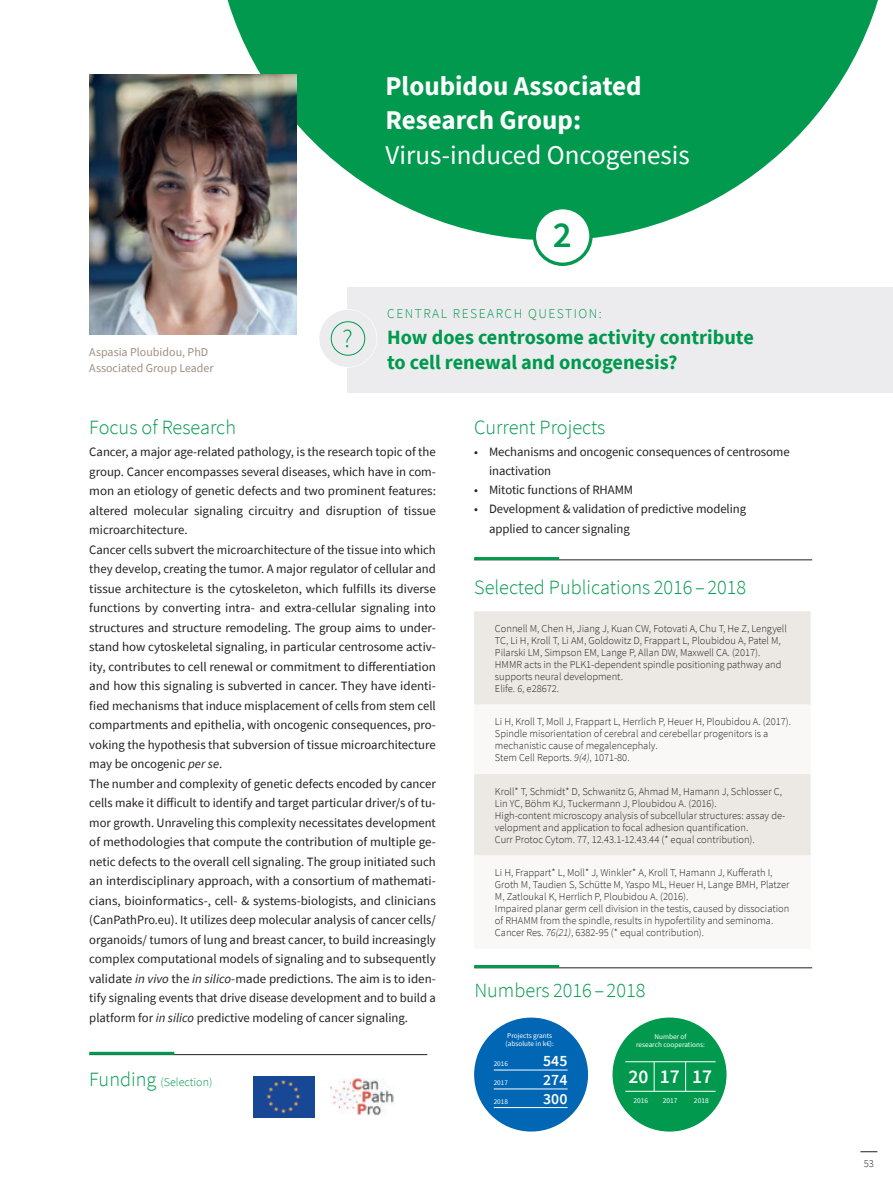
<style>
.page{position:relative;width:893px;height:1191px;background:#fff}
.page>*{position:absolute;margin:0;border:0;box-sizing:border-box;transform-origin:0 0}
.Fliesstext_EN{font:600 37.05px "Source Sans Pro";color:#00994e}
.Head_1_EN_Gruppe{font:700 27px/34.5px "Source Sans Pro";color:#fff}
.Head_1_EN_Gruppe-2{font:27px "Source Sans Pro";color:#fff}
.Head_2_EN{font:300 25.5px "Source Sans Pro";color:#00994e}
.Head_2_EN_Gruppe_Zwi{font:300 20.25px "Source Sans Pro";color:#00994e}
.Head_2_EN-2{font:700 20.25px/25.5px "Source Sans Pro";color:#00994e}
.t1{font:600 19.5px "Source Sans Pro";color:#fff}
.t2{font:600 15.75px "Source Sans Pro";color:#fff}
.Head_2_EN-3{font:300 13.5px "Source Sans Pro";letter-spacing:.11em;color:#00994e}
.Fliesstext_EN_8_5pt{font:12.75px/19.5px "Source Sans Pro";letter-spacing:-.005em;color:#231f20;text-align:justify}
.Figure{font:12px "Source Sans Pro";color:#9e9080}
.Head_2_EN_Gruppe_Zwi-2{font:300 12px "Source Sans Pro";color:#00994e}
.Publications_EN_Kurs{font:300 10.5px/12px "Source Sans Pro";color:#231f20}
.t3{font:7.35px "Source Sans Pro";color:#fff}
.t4{font:7.2px "Source Sans Pro";color:#fff}
.s1{font-style:italic}
.s2{font-size:20.25px}
</style>
<div class="page">
<svg style="left:860px;top:1151px;width:17px;height:1px"></svg>
<svg style="left:227px;top:0;width:651px;height:240px;fill:#00994e"></svg>
<img style="left:89px;top:74px;width:208px;height:260px">
<div style="left:534px;top:208px;width:57px;height:56px;background:#fff;border-radius:50%"></div>
<div style="left:533px;top:206px;width:60px;height:60px;border:3px solid #00994e;border-radius:50%"></div>
<div style="left:474px;top:611px;width:337px;height:93px;background:#ece9e4"></div>
<svg style="left:474px;top:704px;width:337px;height:152px;fill:#ece9e4"></svg>
<hr style="left:474px;top:559px;width:338px;height:1px;background:#231f20">
<hr style="left:474px;top:557px;width:85px;height:3px;background:#00994e">
<div style="left:348px;top:287px;width:545px;height:106px;background:#ececee"></div>
<div style="left:319px;top:310px;width:58px;height:57px;background:#ececee;border-radius:50%"></div>
<div style="left:331px;top:321px;width:34px;height:34px;border:1px solid #00994e;border-radius:50%"></div>
<hr style="left:474px;top:967px;width:338px;height:1px;background:#231f20">
<hr style="left:474px;top:965px;width:85px;height:3px;background:#00994e">
<hr style="left:89px;top:1054px;width:338px;height:1px;background:#231f20">
<hr style="left:89px;top:1051px;width:85px;height:3px;background:#00994e">
<img style="left:253px;top:1076px;width:61px;height:41px">
<img style="left:330px;top:1078px;width:64px;height:38px">
<div style="left:612px;top:1017px;width:114px;height:114px;background:#00994e;border-radius:50%"></div>
<hr style="left:654px;top:1061px;width:1px;height:30px;background:#fff">
<hr style="left:685px;top:1061px;width:1px;height:30px;background:#fff">
<hr style="left:625px;top:1091px;width:91px;height:1px;background:#fff">
<hr style="left:625px;top:1061px;width:91px;height:1px;background:#fff">
<div style="left:474px;top:1017px;width:114px;height:114px;background:#0166b3;border-radius:50%"></div>
<hr style="left:494px;top:1088px;width:74px;height:1px;background:#fff">
<hr style="left:494px;top:1107px;width:74px;height:1px;background:#fff">
<hr style="left:494px;top:1069px;width:74px;height:1px;background:#fff">
<p class="Head_1_EN_Gruppe" style="left:386px;top:68px;width:258px">Ploubidou Associated<br>Research Group:</p>
<p class="Head_1_EN_Gruppe-2" style="left:386px;top:138px;width:306px">Virus-induced Oncogenesis</p>
<p class="Figure" style="left:89px;top:344px;width:121px">Aspasia Ploubidou, PhD</p>
<p class="Figure" style="left:89px;top:360px;width:126px">Associated Group Leader</p>
<p class="Head_2_EN" style="left:343px;top:323px;width:12px">?</p>
<p class="Fliesstext_EN" style="left:553px;top:210px;width:21px">2</p>
<p class="Head_2_EN-3" style="left:387px;top:305px;width:216px">CENTRAL RESEARCH QUESTION:</p>
<p class="Head_2_EN-2" style="left:387px;top:324px;width:368px">How does centrosome activity contribute to cell renewal and oncogenesis?</p>
<p class="Head_2_EN_Gruppe_Zwi" style="left:89px;top:414px;width:148px">Focus of Research</p>
<p class="Fliesstext_EN_8_5pt" style="left:89px;top:442px;width:348px">Cancer, a major age-related pathology, is the research topic of the group. Cancer encompasses several diseases, which have in com&shy;mon an etiology of genetic defects and two prominent features: altered molecular signaling circuitry and disruption of tissue microarchitecture.</p>
<p class="Fliesstext_EN_8_5pt" style="left:89px;top:539px;width:348px">Cancer cells subvert the microarchitecture of the tissue into which they develop, creating the tumor. A major regulator of cellular and tissue architecture is the cytoskeleton, which fulfills its diverse functions by converting intra- and extra-cellular signaling into structures and structure remodeling. The group aims to under&shy;stand how cytoskeletal signaling, in particular centrosome activ&shy;ity, contributes to cell renewal or commitment to differentiation and how this signaling is subverted in cancer. They have identi&shy;fied mechanisms that induce misplacement of cells from stem cell compartments and epithelia, with oncogenic consequences, pro&shy;voking the hypothesis that subversion of tissue microarchitecture may be oncogenic <span class="s1">per se</span>.</p>
<p class="Fliesstext_EN_8_5pt" style="left:89px;top:773px;width:348px">The number and complexity of genetic defects encoded by cancer cells make it difficult to identify and target particular driver/s of tu&shy;mor growth. Unraveling this complexity necessitates development of methodologies that compute the contribution of multiple ge&shy;netic defects to the overall cell signaling. The group initiated such an interdisciplinary approach, with a consortium of mathemati&shy;cians, bioinformatics-, cell- &amp; systems-biologists, and clinicians (CanPathPro.eu). It utilizes deep molecular analysis of cancer cells/ organoids/ tumors of lung and breast cancer, to build increasingly complex computational models of signaling and to subsequently validate <span class="s1">in vivo</span> the <span class="s1">in silico</span>-made predictions. The aim is to iden&shy;tify signaling events that drive disease development and to build a platform for <span class="s1">in silico</span> predictive modeling of cancer signaling.</p>
<p class="Head_2_EN_Gruppe_Zwi-2" style="left:89px;top:1075px;width:125px"><span class="s2">Funding</span> (Selection)</p>
<p class="Head_2_EN_Gruppe_Zwi" style="left:474px;top:414px;width:133px">Current Projects</p>
<p class="Fliesstext_EN_8_5pt" style="left:489px;top:442px;width:302px;text-indent:-15px">• Mechanisms and oncogenic consequences of centrosome inactivation</p>
<p class="Fliesstext_EN_8_5pt" style="left:474px;top:480px;width:161px">• Mitotic functions of RHAMM</p>
<p class="Fliesstext_EN_8_5pt" style="left:489px;top:499px;width:259px;text-indent:-15px">• Development &amp; validation of predictive modeling applied to cancer signaling</p>
<p class="Head_2_EN_Gruppe_Zwi" style="left:474px;top:575px;width:274px">Selected Publications 2016 – 2018</p>
<p class="Publications_EN_Kurs" style="left:495px;top:622px;width:293px">Connell M, Chen H, Jiang J, Kuan CW, Fotovati A, Chu T, He Z, Lengyell<br>TC, Li H, Kroll T, Li AM, Goldowitz D, Frappart L, Ploubidou A, Patel M,<br>Pilarski LM, Simpson EM, Lange P, Allan DW, Maxwell CA. (2017).</p>
<p class="Publications_EN_Kurs" style="left:495px;top:658px;width:288px">HMMR acts in the PLK1-dependent spindle positioning pathway and supports neural development.</p>
<p class="Publications_EN_Kurs" style="left:495px;top:682px;width:66px">Elife. <span class="s1">6</span>, e28672.</p>
<p class="Publications_EN_Kurs" style="left:495px;top:716px;width:298px">Li H, Kroll T, Moll J, Frappart L, Herrlich P, Heuer H, Ploubidou A. (2017).</p>
<p class="Publications_EN_Kurs" style="left:495px;top:728px;width:275px">Spindle misorientation of cerebral and cerebellar progenitors is a mechanistic cause of megalencephaly.</p>
<p class="Publications_EN_Kurs" style="left:495px;top:752px;width:136px">Stem Cell Reports. <span class="s1">9(4)</span>, 1071-80.</p>
<p class="Publications_EN_Kurs" style="left:495px;top:785px;width:289px">Kroll* T, Schmidt* D, Schwanitz G, Ahmad M, Hamann J, Schlosser C,<br>Lin YC, Böhm KJ, Tuckermann J, Ploubidou A. (2016).</p>
<p class="Publications_EN_Kurs" style="left:495px;top:809px;width:292px">High-content microscopy analysis of subcellular structures: assay de&shy;velopment and application to focal adhesion quantification.</p>
<p class="Publications_EN_Kurs" style="left:495px;top:833px;width:261px">Curr Protoc Cytom. 77, 12.43.1-12.43.44 (* equal contribution).</p>
<p class="Publications_EN_Kurs" style="left:495px;top:866px;width:296px">Li H, Frappart* L, Moll* J, Winkler* A, Kroll T, Hamann J, Kufferath I,<br>Groth M, Taudien S, Schütte M, Yaspo ML, Heuer H, Lange BMH, Platzer<br>M, Zatloukal K, Herrlich P, Ploubidou A. (2016).</p>
<p class="Publications_EN_Kurs" style="left:495px;top:902px;width:296px">Impaired planar germ cell division in the testis, caused by dissociation of RHAMM from the spindle, results in hypofertility and seminoma.<br>Cancer Res. <span class="s1">76(21)</span>, 6382-95 (* equal contribution).</p>
<p class="Head_2_EN_Gruppe_Zwi" style="left:474px;top:978px;width:173px">Numbers 2016 – 2018</p>
<p class="t4" style="left:507px;top:1031px;width:46px">Projects grants</p>
<p class="t4" style="left:506px;top:1039px;width:50px">(absolute in k€):</p>
<p class="t2" style="left:543px;top:1050px;width:26px">545</p>
<p class="t2" style="left:543px;top:1069px;width:26px">274</p>
<p class="t2" style="left:543px;top:1088px;width:26px">300</p>
<p class="t4" style="left:494px;top:1058px;width:16px">2016</p>
<p class="t4" style="left:494px;top:1077px;width:16px">2017</p>
<p class="t4" style="left:494px;top:1096px;width:16px">2018</p>
<p class="t4" style="left:654px;top:1032px;width:34px">Number of</p>
<p class="t4" style="left:636px;top:1040px;width:70px">research cooperations:</p>
<p class="t1" style="left:629px;top:1063px;width:22px">20</p>
<p class="t1" style="left:660px;top:1063px;width:21px">17</p>
<p class="t1" style="left:692px;top:1063px;width:21px">17</p>
<p class="t3" style="left:633px;top:1095px;width:16px">2016</p>
<p class="t3" style="left:663px;top:1095px;width:16px">2017</p>
<p class="t3" style="left:694px;top:1095px;width:16px">2018</p>
<p class="Publications_EN_Kurs" style="left:864px;top:1157px;width:12px">53</p>
</div>
